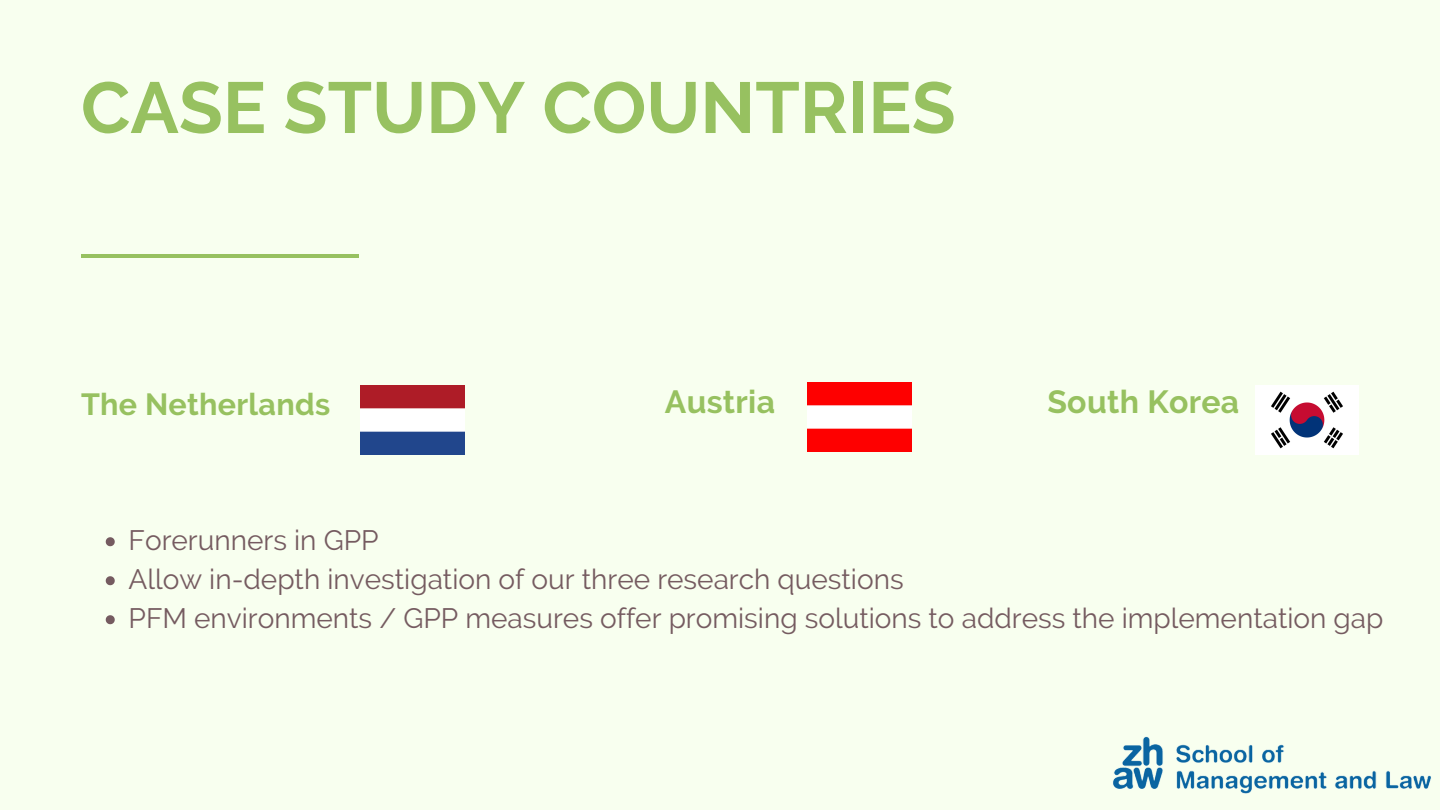
<style>
.page{position:relative;width:1440px;height:810px;background:#f8ffef}
.page>*{position:absolute;margin:0;border:0;box-sizing:border-box;transform-origin:0 0}
.t1{font:700 72px "Raleway";color:#97c160}
.t2{font:700 32px "Raleway";letter-spacing:.01em;color:#97c160}
.t3{font:700 30.5px "Raleway";letter-spacing:.01em;color:#97c160}
.t4{font:28px/39px "Raleway";color:#755b60}
</style>
<div class="page">
<hr style="left:81px;top:254px;width:277px;height:4px;background:#97c160">
<img style="left:361px;top:385px;width:103px;height:69px">
<img style="left:808px;top:382px;width:103px;height:69px">
<img style="left:1255px;top:385px;width:104px;height:69px">
<svg style="left:106px;top:537px;width:9px;height:9px"></svg>
<svg style="left:106px;top:576px;width:9px;height:9px"></svg>
<svg style="left:106px;top:615px;width:9px;height:9px"></svg>
<img style="left:1113px;top:736px;width:318px;height:58px">
<h1 class="t1" style="left:81px;top:65px;width:876px">CASE STUDY COUNTRIES</h1>
<p class="t3" style="left:81px;top:387px;width:251px">The Netherlands</p>
<p class="t2" style="left:665px;top:383px;width:112px">Austria</p>
<p class="t2" style="left:1047px;top:383px;width:193px">South Korea</p>
<p class="t4" style="left:129px;top:521px;width:1256px">Forerunners in GPP<br>Allow in-depth investigation of our three research questions<br>PFM environments / GPP measures offer promising solutions to address the implementation gap</p>
</div>
